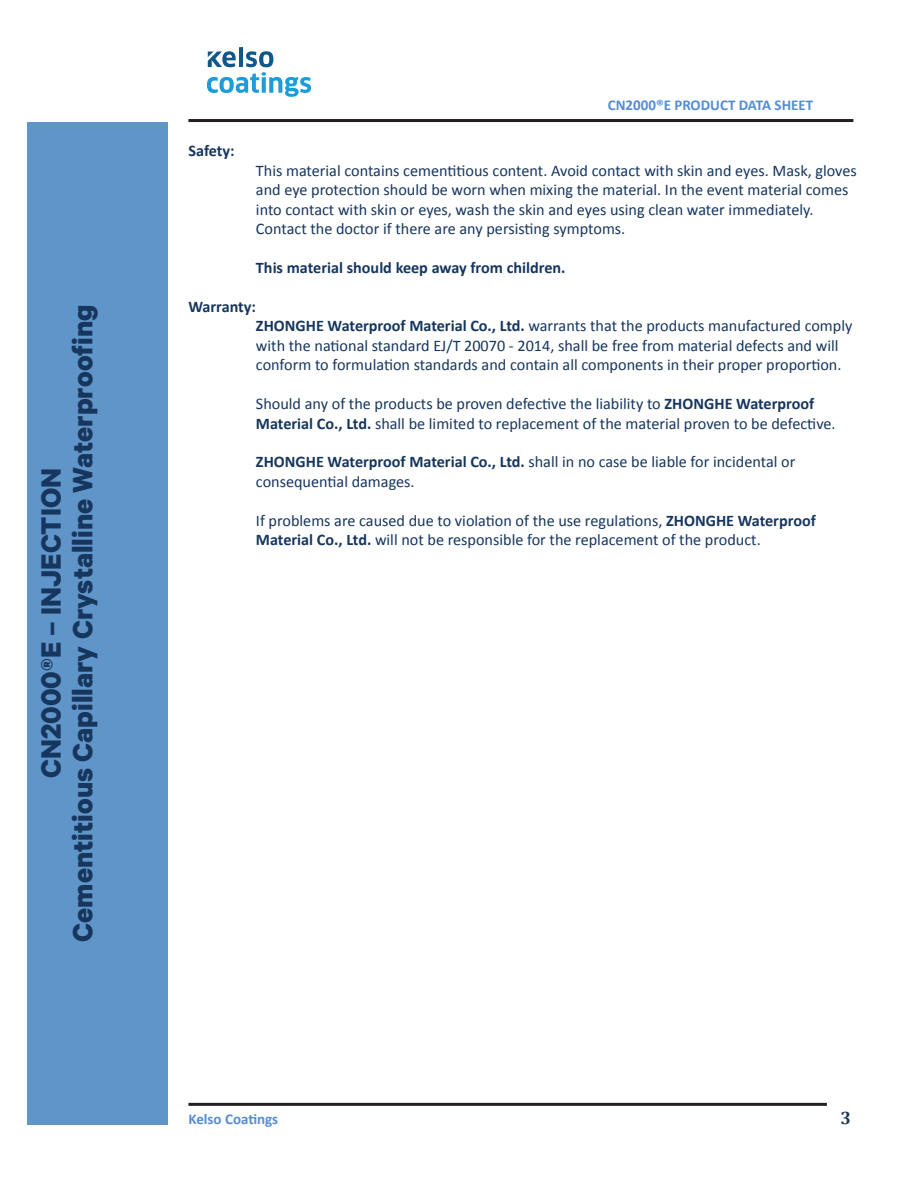
<style>
.page{position:relative;width:918px;height:1188px;background:#fff}
.page>*{position:absolute;margin:0;border:0;box-sizing:border-box;transform-origin:0 0}
.t1{font:700 31.5px/31.5px "Calibre";color:#17365d;text-align:center}
.t2{font:700 18px "Cambria";color:#17365d}
.Paragraph_Indent{font:16.2px/19.5px "Calibri";color:#17365d}
.Paragraph_Indent-2{font:700 16.2px "Calibri";color:#17365d}
.t3{font:700 15px "Calibri";color:#548dd4}
.s1{font-weight:700}
</style>
<div class="page">
<svg style="left:239px;top:47px;width:4px;height:4px"></svg>
<svg style="left:207px;top:51px;width:104px;height:46px"></svg>
<div style="left:27px;top:122px;width:140px;height:1002px;background:#6095c9"></div>
<hr style="left:188px;top:1103px;width:639px;height:3px;background:#231f20">
<hr style="left:188px;top:119px;width:665px;height:3px;background:#231f20">
<h1 class="t1" style="left:34px;top:942px;width:638px;rotate:-90deg">CN2000®E – INJECTION<br>Cementitious Capillary Crystalline Waterproofing</h1>
<p class="Paragraph_Indent-2" style="left:188px;top:141px;width:48px">Safety:</p>
<p class="t3" style="left:608px;top:96px;width:207px">CN2000®E PRODUCT DATA SHEET</p>
<p class="Paragraph_Indent" style="left:256px;top:160px;width:602px">This material contains cementitious content. Avoid contact with skin and eyes. Mask, gloves and eye protection should be worn when mixing the material. In the event material comes into contact with skin or eyes, wash the skin and eyes using clean water immediately.<br>Contact the doctor if there are any persisting symptoms.</p>
<p class="Paragraph_Indent-2" style="left:256px;top:258px;width:311px">This material should keep away from children.</p>
<p class="Paragraph_Indent-2" style="left:188px;top:296px;width:69px">Warranty:</p>
<p class="Paragraph_Indent" style="left:256px;top:315px;width:598px"><span class="s1">ZHONGHE Waterproof Material Co., Ltd.</span> warrants that the products manufactured comply with the national standard EJ/T 20070 - 2014, shall be free from material defects and will conform to formulation standards and contain all components in their proper proportion.</p>
<p class="Paragraph_Indent" style="left:256px;top:393px;width:581px">Should any of the products be proven defective the liability to <span class="s1">ZHONGHE Waterproof<br>Material Co., Ltd.</span> shall be limited to replacement of the material proven to be defective.</p>
<p class="Paragraph_Indent" style="left:256px;top:452px;width:541px"><span class="s1">ZHONGHE Waterproof Material Co., Ltd.</span> shall in no case be liable for incidental or consequential damages.</p>
<p class="Paragraph_Indent" style="left:256px;top:510px;width:561px">If problems are caused due to violation of the use regulations, <span class="s1">ZHONGHE Waterproof<br>Material Co., Ltd.</span> will not be responsible for the replacement of the product.</p>
<p class="t3" style="left:188px;top:1109px;width:91px">Kelso Coatings</p>
<p class="t2" style="left:841px;top:1107px;width:12px">3</p>
</div>
